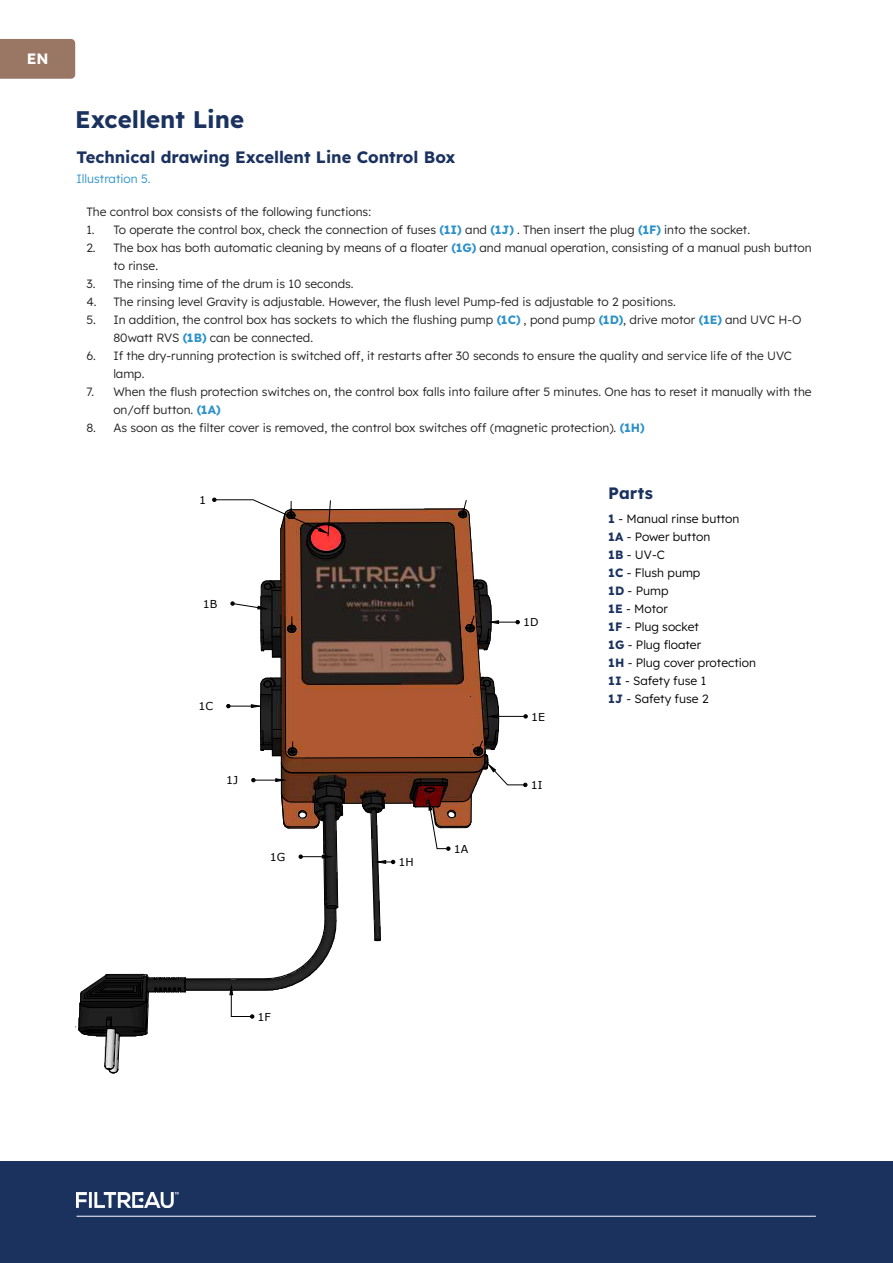
<style>
.page{position:relative;width:893px;height:1263px;background:#fff}
.page>*{position:absolute;margin:0;border:0;box-sizing:border-box;transform-origin:0 0}
.t1{font:700 24px "Lexend";color:#1b325f}
.t2{font:700 16.5px "Lexend";color:#1b325f}
.t3{font:700 15px "Lexend";color:#fff}
.t4{font:300 12px/18px "Lexend";color:#231f20}
.t5{font:300 12px/18px "Lexend";color:#000}
.t6{font:300 12px "Lexend";color:#2c91c8}
.t7{font:10.95px "Verdana";color:#000}
.s1{font-weight:700;color:#2c91c8}
.s2{font-weight:700;color:#1b325f}
</style>
<div class="page">
<div style="left:0;top:39px;width:75px;height:40px;background:#9a7664"></div>
<div style="left:0;top:1161px;width:893px;height:102px;background:#1b325f"></div>
<img style="left:77px;top:1192px;width:102px;height:15px">
<hr style="left:77px;top:1216px;width:739px;height:1px;background:#fff">
<svg style="left:75px;top:498px;width:453px;height:575px"></svg>
<p class="t3" style="left:27px;top:47px;width:23px">EN</p>
<p class="t1" style="left:75px;top:100px;width:170px">Excellent Line</p>
<p class="t2" style="left:77px;top:144px;width:381px">Technical drawing Excellent Line Control Box</p>
<p class="t6" style="left:77px;top:170px;width:76px">Illustration 5.</p>
<p class="t4" style="left:86px;top:202px;width:286px">The control box consists of the following functions:</p>
<p class="t4" style="left:86px;top:220px;width:665px">1. To operate the control box, check the connection of fuses <span class="s1">(1I)</span> and <span class="s1">(1J)</span> . Then insert the plug <span class="s1">(1F)</span> into the socket.</p>
<p class="t4" style="left:113px;top:238px;width:700px;text-indent:-27px">2. The box has both automatic cleaning by means of a floater <span class="s1">(1G)</span> and manual operation, consisting of a manual push button to rinse.</p>
<p class="t4" style="left:86px;top:274px;width:269px">3. The rinsing time of the drum is 10 seconds.</p>
<p class="t4" style="left:86px;top:292px;width:591px">4. The rinsing level Gravity is adjustable. However, the flush level Pump-fed is adjustable to 2 positions.</p>
<p class="t4" style="left:113px;top:310px;width:690px;text-indent:-27px">5. In addition, the control box has sockets to which the flushing pump <span class="s1">(1C)</span> , pond pump <span class="s1">(1D)</span>, drive motor <span class="s1">(1E)</span> and UVC H-O<br>80watt RVS <span class="s1">(1B)</span> can be connected.</p>
<p class="t4" style="left:113px;top:346px;width:680px;text-indent:-27px">6. If the dry-running protection is switched off, it restarts after 30 seconds to ensure the quality and service life of the UVC lamp.</p>
<p class="t4" style="left:113px;top:382px;width:700px;text-indent:-27px">7. When the flush protection switches on, the control box falls into failure after 5 minutes. One has to reset it manually with the on/off button. <span class="s1">(1A)</span></p>
<p class="t4" style="left:86px;top:418px;width:559px">8. As soon as the filter cover is removed, the control box switches off (magnetic protection). <span class="s1">(1H)</span></p>
<p class="t7" style="left:199px;top:493px;width:8px">1</p>
<p class="t7" style="left:203px;top:596px;width:16px">1B</p>
<p class="t7" style="left:198px;top:699px;width:16px">1C</p>
<p class="t7" style="left:226px;top:773px;width:14px">1J</p>
<p class="t7" style="left:270px;top:849px;width:17px">1G</p>
<p class="t7" style="left:398px;top:855px;width:17px">1H</p>
<p class="t7" style="left:454px;top:841px;width:16px">1A</p>
<p class="t7" style="left:523px;top:615px;width:17px">1D</p>
<p class="t7" style="left:531px;top:709px;width:15px">1E</p>
<p class="t7" style="left:531px;top:778px;width:13px">1I</p>
<p class="t2" style="left:608px;top:480px;width:46px">Parts</p>
<p class="t5" style="left:608px;top:509px;width:133px"><span class="s2">1</span> - Manual rinse button</p>
<p class="t5" style="left:608px;top:527px;width:103px"><span class="s2">1A</span> - Power button</p>
<p class="t5" style="left:608px;top:545px;width:58px"><span class="s2">1B</span> - UV-C</p>
<p class="t5" style="left:608px;top:563px;width:94px"><span class="s2">1C</span> - Flush pump</p>
<p class="t5" style="left:608px;top:581px;width:62px"><span class="s2">1D</span> - Pump</p>
<p class="t5" style="left:608px;top:599px;width:61px"><span class="s2">1E</span> - Motor</p>
<p class="t5" style="left:608px;top:617px;width:92px"><span class="s2">1F</span> - Plug socket</p>
<p class="t5" style="left:608px;top:635px;width:149px"><span class="s2">1G</span> - Plug floater<br><span class="s2">1H</span> - Plug cover protection<br><span class="s2">1I</span> - Safety fuse 1</p>
<p class="t5" style="left:608px;top:689px;width:102px"><span class="s2">1J</span> - Safety fuse 2</p>
<p class="t7" style="left:258px;top:1009px;width:15px">1F</p>
</div>
